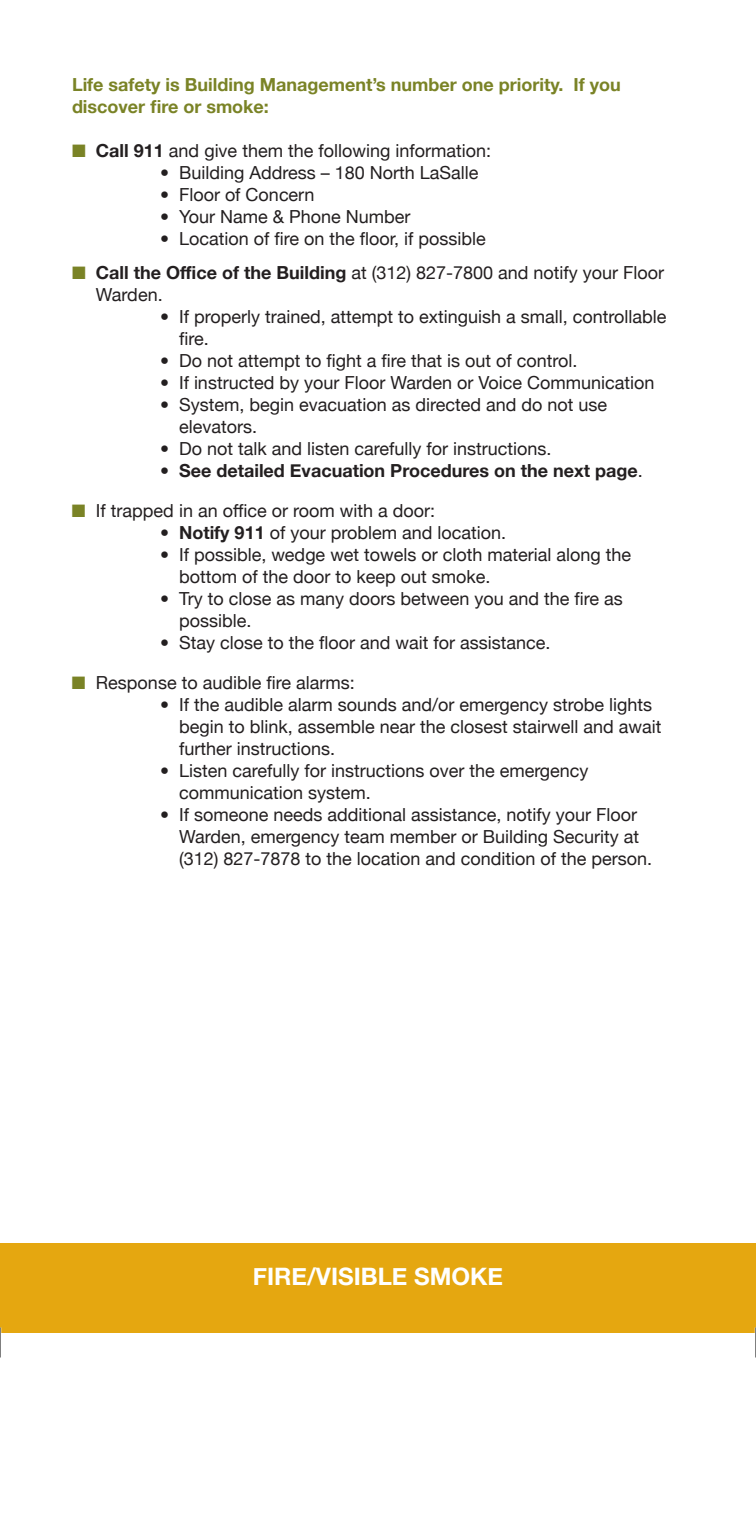
<style>
.page{position:relative;width:756px;height:1530px;background:#fff}
.page>*{position:absolute;margin:0;border:0;box-sizing:border-box;transform-origin:0 0}
.t1{font:700 24px "Helvetica Neue";color:#fff}
.t2{font:18px/22px "Helvetica Neue";color:#231f20}
.t3{font:700 18px/22px "Helvetica Neue";color:#7a8326}
.t4{font:700 18px "Helvetica Neue";color:#231f20}
.s1{color:#7a8326}
.s2{font-weight:700}
.s3{font-weight:400}
</style>
<div class="page">
<div style="left:0;top:1244px;width:756px;height:90px;background:#e5a710"></div>
<hr style="left:0;top:1328px;width:1px;height:30px;background:#000">
<hr style="left:755px;top:1328px;width:1px;height:30px;background:#000">
<p class="t3" style="left:72px;top:73px;width:550px">Life safety is Building Management’s number one priority. If you discover fire or smoke:</p>
<p class="t2" style="left:72px;top:138px;width:421px"><span class="s1">■</span> <span class="s2">Call 911</span> and give them the following information:</p>
<p class="t2" style="left:160px;top:160px;width:320px">• Building Address – 180 North LaSalle</p>
<p class="t2" style="left:160px;top:182px;width:156px">• Floor of Concern</p>
<p class="t2" style="left:160px;top:204px;width:252px">• Your Name &amp; Phone Number</p>
<p class="t2" style="left:160px;top:226px;width:327px">• Location of fire on the floor, if possible</p>
<p class="t2" style="left:96px;top:260px;width:570px;text-indent:-24px"><span class="s1">■</span> <span class="s2">Call the Office of the Building</span> at (312) 827-7800 and notify your Floor<br>Warden.</p>
<p class="t2" style="left:179px;top:304px;width:489px;text-indent:-19px">• If properly trained, attempt to extinguish a small, controllable fire.</p>
<p class="t2" style="left:160px;top:348px;width:419px">• Do not attempt to fight a fire that is out of control.</p>
<p class="t2" style="left:160px;top:370px;width:496px">• If instructed by your Floor Warden or Voice Communication</p>
<p class="t2" style="left:179px;top:392px;width:430px;text-indent:-19px">• System, begin evacuation as directed and do not use elevators.</p>
<p class="t2" style="left:160px;top:436px;width:393px">• Do not talk and listen carefully for instructions.</p>
<p class="t4" style="left:160px;top:454px;width:484px"><span class="s3">•</span> See detailed Evacuation Procedures on the next page<span class="s3">.</span></p>
<p class="t2" style="left:72px;top:498px;width:365px"><span class="s1">■</span> If trapped in an office or room with a door:</p>
<p class="t2" style="left:160px;top:520px;width:348px">• <span class="s2">Notify 911</span> of your problem and location.</p>
<p class="t2" style="left:179px;top:542px;width:454px;text-indent:-19px">• If possible, wedge wet towels or cloth material along the bottom of the door to keep out smoke.</p>
<p class="t2" style="left:179px;top:586px;width:445px;text-indent:-19px">• Try to close as many doors between you and the fire as possible.</p>
<p class="t2" style="left:160px;top:630px;width:392px">• Stay close to the floor and wait for assistance.</p>
<p class="t2" style="left:72px;top:670px;width:284px"><span class="s1">■</span> Response to audible fire alarms:</p>
<p class="t2" style="left:179px;top:692px;width:484px;text-indent:-19px">• If the audible alarm sounds and/or emergency strobe lights begin to blink, assemble near the closest stairwell and await further instructions.</p>
<p class="t2" style="left:179px;top:758px;width:411px;text-indent:-19px">• Listen carefully for instructions over the emergency communication system.</p>
<p class="t2" style="left:179px;top:802px;width:475px;text-indent:-19px">• If someone needs additional assistance, notify your Floor<br>Warden, emergency team member or Building Security at (312) 827-7878 to the location and condition of the person.</p>
<h1 class="t1" style="left:253px;top:1255px;width:252px">FIRE/VISIBLE SMOKE</h1>
</div>
